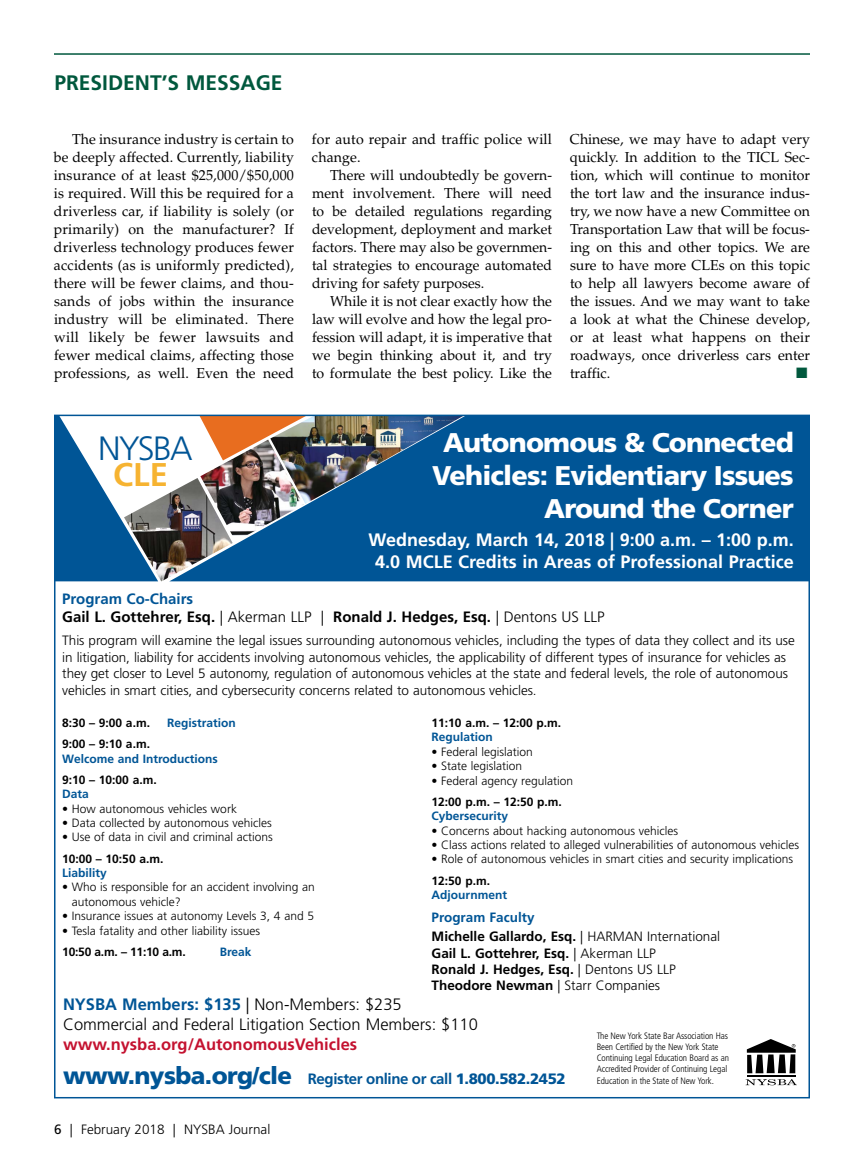
<style>
.page{position:relative;width:864px;height:1175px;background:#fff}
.page>*{position:absolute;margin:0;border:0;box-sizing:border-box;transform-origin:0 0}
.t1{font:300 33.75px "Frutiger";letter-spacing:-.05em;color:#005596}
.t2{font:700 32.85px "Frutiger";color:#f6b331}
.t3{font:900 27px/33px "Frutiger";letter-spacing:-.03em;color:#fff;text-align:right}
.t4{font:700 21px "Frutiger";color:#00583d}
.t5{font:700 18px/21.6px "Frutiger";color:#fff;text-align:center}
.t6{font:300 16.5px/19.8px "Frutiger";color:#000}
.t7{font:700 16.5px "Frutiger";color:#c41230}
.t8{font:700 15px/18px "Frutiger";color:#000}
.t9{font:700 15px "Frutiger";letter-spacing:-.025em;color:#005596}
.t10{font:15px "Zapf Dingbats";color:#00583d}
.t11{font:14.4px/18px "Palatino";color:#000;text-align:justify}
.t12{font:300 13.5px/16.5px "Frutiger";letter-spacing:-.005em;color:#000}
.t13{font:700 13.5px/16.2px "Frutiger";color:#000}
.t14{font:300 12px/14.4px "Frutiger";color:#000}
.t15{font:700 12px "Frutiger";color:#000}
.t16{font:700 12px "Frutiger";color:#005596}
.t17{font:300 condensed 9.3px/11.1px "Frutiger";letter-spacing:-.01em;color:#000}
.s1{color:#005596}
.s2{font-weight:300}
.s3{font-weight:700;color:#005596}
.s4{font-weight:900;font-size:24px}
.s5{font-weight:900}
.s6{font-weight:400}
</style>
<div class="page">
<svg style="left:57px;top:417px;width:67px;height:164px"></svg>
<div style="left:233px;top:417px;width:574px;height:164px;background:#005596"></div>
<img style="left:303px;top:417px;width:172px;height:87px">
<img style="left:124px;top:478px;width:109px;height:103px">
<img style="left:200px;top:460px;width:103px;height:81px">
<img style="left:200px;top:417px;width:133px;height:43px">
<hr style="left:54px;top:53px;width:756px;height:2px;background:#00583d">
<svg style="left:746px;top:1079px;width:51px;height:6px"></svg>
<hr style="left:747px;top:1074px;width:48px;height:2px;background:#000">
<svg style="left:747px;top:1039px;width:49px;height:34px"></svg>
<h3 class="t4" style="left:54px;top:70px;width:230px">PRESIDENT’S MESSAGE</h3>
<p class="t11" style="left:54px;top:130px;width:242px;text-indent:18px">The insurance industry is certain to be deeply affected. Currently, liability insurance of at least $25,000/$50,000 is required. Will this be required for a driverless car, if liability is solely (or primarily) on the manufacturer? If driverless technology produces fewer accidents (as is uniformly predicted), there will be fewer claims, and thou&shy;sands of jobs within the insurance industry will be eliminated. There will likely be fewer lawsuits and fewer medical claims, affecting those professions, as well. Even the need</p>
<p class="t11" style="left:312px;top:130px;width:242px">for auto repair and traffic police will change.</p>
<p class="t11" style="left:312px;top:166px;width:242px;text-indent:18px">There will undoubtedly be govern&shy;ment involvement. There will need to be detailed regulations regarding development, deployment and market factors. There may also be governmen&shy;tal strategies to encourage automated driving for safety purposes.</p>
<p class="t11" style="left:312px;top:292px;width:242px;text-indent:18px">While it is not clear exactly how the law will evolve and how the legal pro&shy;fession will adapt, it is imperative that we begin thinking about it, and try to formulate the best policy. Like the</p>
<p class="t11" style="left:570px;top:130px;width:242px">Chinese, we may have to adapt very quickly. In addition to the TICL Sec&shy;tion, which will continue to monitor the tort law and the insurance indus&shy;try, we now have a new Committee on Transportation Law that will be focus&shy;ing on this and other topics. We are sure to have more CLEs on this topic to help all lawyers become aware of the issues. And we may want to take a look at what the Chinese develop, or at least what happens on their roadways, once driverless cars enter traffic.</p>
<p class="t10" style="left:796px;top:366px;width:13px">■</p>
<h1 class="t1" style="left:98px;top:429px;width:96px">NYSBA</h1>
<h2 class="t2" style="left:113px;top:455px;width:56px">CLE</h2>
<h3 class="t3" style="left:432px;top:426px;width:363px">Autonomous &amp; Connected<br>Vehicles: Evidentiary Issues<br>Around the Corner</h3>
<p class="t5" style="left:368px;top:529px;width:427px">Wednesday, March 14, 2018 | 9:00 a.m. – 1:00 p.m.<br>4.0 MCLE Credits in Areas of Professional Practice</p>
<p class="t8" style="left:62px;top:590px;width:544px"><span class="s1">Program Co-Chairs<br></span>Gail L. Gottehrer, Esq. <span class="s2">| Akerman LLP |</span> Ronald J. Hedges, Esq. <span class="s2">| Dentons US LLP</span></p>
<p class="t12" style="left:62px;top:632px;width:734px">This program will examine the legal issues surrounding autonomous vehicles, including the types of data they collect and its use in litigation, liability for accidents involving autonomous vehicles, the applicability of different types of insurance for vehicles as they get closer to Level 5 autonomy, regulation of autonomous vehicles at the state and federal levels, the role of autonomous vehicles in smart cities, and cybersecurity concerns related to autonomous vehicles.</p>
<p class="t15" style="left:62px;top:716px;width:89px">8:30 – 9:00 a.m.</p>
<p class="t16" style="left:167px;top:716px;width:70px">Registration</p>
<p class="t15" style="left:62px;top:737px;width:89px">9:00 – 9:10 a.m.</p>
<p class="t16" style="left:62px;top:751px;width:157px">Welcome and Introductions</p>
<p class="t15" style="left:62px;top:772px;width:96px">9:10 – 10:00 a.m.</p>
<p class="t16" style="left:62px;top:787px;width:28px">Data</p>
<p class="t14" style="left:62px;top:801px;width:176px">• How autonomous vehicles work</p>
<p class="t14" style="left:62px;top:816px;width:211px">• Data collected by autonomous vehicles</p>
<p class="t14" style="left:62px;top:830px;width:212px">• Use of data in civil and criminal actions</p>
<p class="t15" style="left:62px;top:851px;width:103px">10:00 – 10:50 a.m.</p>
<p class="t16" style="left:62px;top:865px;width:46px">Liability</p>
<p class="t14" style="left:72px;top:880px;width:244px;text-indent:-10px">• Who is responsible for an accident involving an autonomous vehicle?</p>
<p class="t14" style="left:62px;top:909px;width:253px">• Insurance issues at autonomy Levels 3, 4 and 5</p>
<p class="t14" style="left:62px;top:923px;width:200px">• Tesla fatality and other liability issues</p>
<p class="t15" style="left:62px;top:944px;width:125px">10:50 a.m. – 11:10 a.m.</p>
<p class="t16" style="left:220px;top:944px;width:33px">Break</p>
<p class="t15" style="left:432px;top:716px;width:131px">11:10 a.m. – 12:00 p.m.</p>
<p class="t16" style="left:432px;top:730px;width:63px">Regulation</p>
<p class="t14" style="left:432px;top:744px;width:103px">• Federal legislation</p>
<p class="t14" style="left:432px;top:759px;width:92px">• State legislation</p>
<p class="t14" style="left:432px;top:773px;width:143px">• Federal agency regulation</p>
<p class="t15" style="left:432px;top:794px;width:132px">12:00 p.m. – 12:50 p.m.</p>
<p class="t16" style="left:432px;top:809px;width:78px">Cybersecurity</p>
<p class="t14" style="left:432px;top:823px;width:248px">• Concerns about hacking autonomous vehicles</p>
<p class="t14" style="left:432px;top:838px;width:369px">• Class actions related to alleged vulnerabilities of autonomous vehicles</p>
<p class="t14" style="left:432px;top:852px;width:363px">• Role of autonomous vehicles in smart cities and security implications</p>
<p class="t15" style="left:432px;top:873px;width:60px">12:50 p.m.</p>
<p class="t16" style="left:432px;top:887px;width:77px">Adjournment</p>
<p class="t13" style="left:432px;top:907px;width:290px;line-height:19.5px"><span class="s1">Program Faculty<br></span>Michelle Gallardo, Esq. <span class="s2">| HARMAN International</span></p>
<p class="t13" style="left:432px;top:945px;width:246px">Gail L. Gottehrer, Esq. <span class="s2">| Akerman LLP<br></span>Ronald J. Hedges, Esq. <span class="s2">| Dentons US LLP<br></span>Theodore Newman <span class="s2">| Starr Companies</span></p>
<p class="t6" style="left:63px;top:995px;width:417px"><span class="s3">NYSBA Members: $135</span> | Non-Members: $235<br>Commercial and Federal Litigation Section Members: $110</p>
<p class="t7" style="left:63px;top:1034px;width:296px">www.nysba.org/AutonomousVehicles</p>
<p class="t17" style="left:597px;top:1030px;width:134px">The New York State Bar Association Has Been Certified by the New York State Continuing Legal Education Board as an Accredited Provider of Continuing Legal</p>
<p class="t9" style="left:63px;top:1070px;width:504px"><span class="s4">www.nysba.org/cle</span> Register online or call <span class="s5">1.800.582.2452</span></p>
<p class="t17" style="left:597px;top:1074px;width:119px">Education in the State of New York.</p>
<p class="t12" style="left:54px;top:1121px;width:218px"><span class="s6">6</span> | February 2018 | NYSBA Journal</p>
</div>
